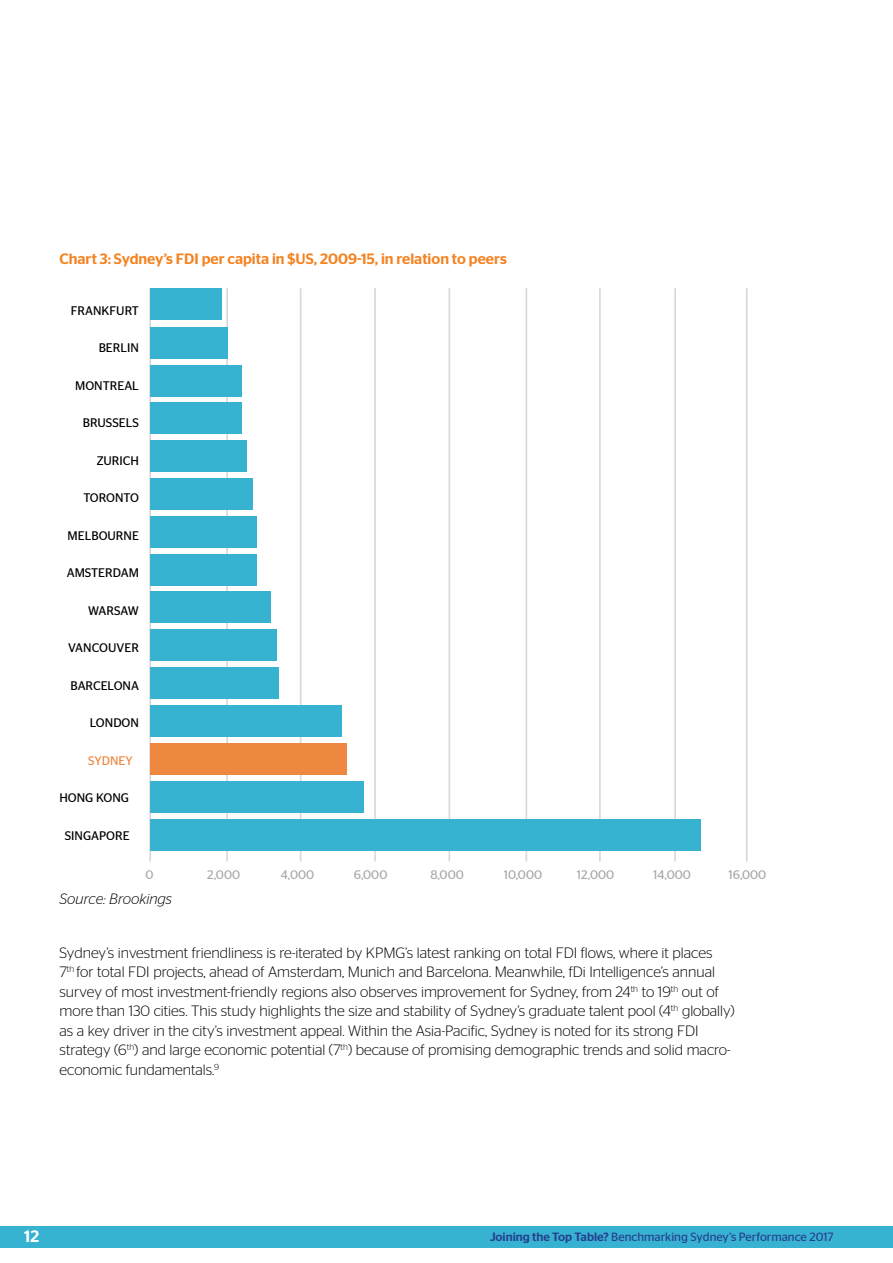
<style>
.page{position:relative;width:893px;height:1263px;background:#fff}
.page>*{position:absolute;margin:0;border:0;box-sizing:border-box;transform-origin:0 0}
.t1{font:500 16.5px "Stag Sans";color:#fff}
.t2{font:300 15px/19.5px "Stag Sans";color:#000}
.t3{font:500 15px "Stag Sans";color:#f58220}
.t4{font:italic 300 15px "Stag Sans";color:#000}
.t5{font:12.45px "Stag Sans";color:#000}
.t6{font:12.45px "Stag Sans";color:#a7a9ac}
.t7{font:12.45px "Stag Sans";color:#ee873f}
.t8{font:12px "Stag Sans";color:#25408f}
.s1{font-weight:500}
</style>
<div class="page">
<hr style="left:674px;top:288px;width:2px;height:573px;background:#d9d9d8">
<hr style="left:746px;top:288px;width:2px;height:573px;background:#d9d9d8">
<hr style="left:599px;top:288px;width:2px;height:573px;background:#d9d9d8">
<hr style="left:525px;top:288px;width:2px;height:573px;background:#d9d9d8">
<hr style="left:449px;top:288px;width:1px;height:573px;background:#d9d9d8">
<hr style="left:374px;top:288px;width:2px;height:573px;background:#d9d9d8">
<hr style="left:300px;top:288px;width:1px;height:573px;background:#d9d9d8">
<hr style="left:226px;top:288px;width:2px;height:573px;background:#d9d9d8">
<hr style="left:149px;top:288px;width:2px;height:573px;background:#d9d9d8">
<div style="left:150px;top:288px;width:71px;height:32px;background:#38b2d1"></div>
<div style="left:150px;top:327px;width:78px;height:31px;background:#38b2d1"></div>
<div style="left:150px;top:365px;width:92px;height:31px;background:#38b2d1"></div>
<div style="left:150px;top:402px;width:92px;height:32px;background:#38b2d1"></div>
<div style="left:150px;top:440px;width:97px;height:32px;background:#38b2d1"></div>
<div style="left:150px;top:478px;width:103px;height:32px;background:#38b2d1"></div>
<div style="left:150px;top:517px;width:106px;height:31px;background:#38b2d1"></div>
<div style="left:150px;top:554px;width:106px;height:32px;background:#38b2d1"></div>
<div style="left:150px;top:591px;width:121px;height:32px;background:#38b2d1"></div>
<div style="left:150px;top:630px;width:127px;height:31px;background:#38b2d1"></div>
<div style="left:150px;top:668px;width:129px;height:31px;background:#38b2d1"></div>
<div style="left:150px;top:706px;width:192px;height:31px;background:#38b2d1"></div>
<div style="left:150px;top:743px;width:197px;height:31px;background:#ee873f"></div>
<div style="left:150px;top:781px;width:214px;height:31px;background:#38b2d1"></div>
<div style="left:150px;top:819px;width:551px;height:31px;background:#38b2d1"></div>
<div style="left:0;top:1226px;width:893px;height:21px;background:#38b2d1"></div>
<p class="t3" style="left:60px;top:250px;width:449px">Chart 3: Sydney’s FDI per capita in $US, 2009-15, in relation to peers</p>
<p class="t5" style="left:71px;top:303px;width:70px">FRANKFURT</p>
<p class="t5" style="left:99px;top:341px;width:42px">BERLIN</p>
<p class="t5" style="left:75px;top:378px;width:65px">MONTREAL</p>
<p class="t5" style="left:83px;top:416px;width:58px">BRUSSELS</p>
<p class="t5" style="left:97px;top:453px;width:44px">ZURICH</p>
<p class="t5" style="left:83px;top:491px;width:57px">TORONTO</p>
<p class="t5" style="left:68px;top:528px;width:73px">MELBOURNE</p>
<p class="t5" style="left:67px;top:566px;width:74px">AMSTERDAM</p>
<p class="t5" style="left:88px;top:603px;width:52px">WARSAW</p>
<p class="t5" style="left:68px;top:641px;width:72px">VANCOUVER</p>
<p class="t5" style="left:71px;top:678px;width:70px">BARCELONA</p>
<p class="t5" style="left:90px;top:716px;width:51px">LONDON</p>
<p class="t7" style="left:88px;top:753px;width:46px">SYDNEY</p>
<p class="t5" style="left:60px;top:791px;width:71px">HONG KONG</p>
<p class="t5" style="left:65px;top:828px;width:66px">SINGAPORE</p>
<p class="t6" style="left:145px;top:867px;width:10px">0</p>
<p class="t6" style="left:207px;top:867px;width:35px">2,000</p>
<p class="t6" style="left:281px;top:867px;width:35px">4,000</p>
<p class="t6" style="left:354px;top:867px;width:35px">6,000</p>
<p class="t6" style="left:430px;top:867px;width:35px">8,000</p>
<p class="t6" style="left:504px;top:867px;width:40px">10,000</p>
<p class="t6" style="left:577px;top:867px;width:39px">12,000</p>
<p class="t6" style="left:653px;top:867px;width:39px">14,000</p>
<p class="t6" style="left:729px;top:867px;width:39px">16,000</p>
<p class="t4" style="left:60px;top:891px;width:114px">Source: Brookings</p>
<p class="t2" style="left:60px;top:942px;width:677px">Sydney’s investment friendliness is re-iterated by KPMG’s latest ranking on total FDI flows, where it places<br>7<sup>th</sup> for total FDI projects, ahead of Amsterdam, Munich and Barcelona. Meanwhile, fDi Intelligence’s annual survey of most investment-friendly regions also observes improvement for Sydney, from 24<sup>th</sup> to 19<sup>th</sup> out of more than 130 cities. This study highlights the size and stability of Sydney’s graduate talent pool (4<sup>th</sup> globally) as a key driver in the city’s investment appeal. Within the Asia-Pacific, Sydney is noted for its strong FDI strategy (6<sup>th</sup>) and large economic potential (7<sup>th</sup>) because of promising demographic trends and solid macro&shy;economic fundamentals.<sup>9</sup></p>
<p class="t1" style="left:24px;top:1227px;width:17px">12</p>
<p class="t8" style="left:490px;top:1230px;width:345px"><span class="s1">Joining the Top Table?</span> Benchmarking Sydney’s Performance 2017</p>
</div>
